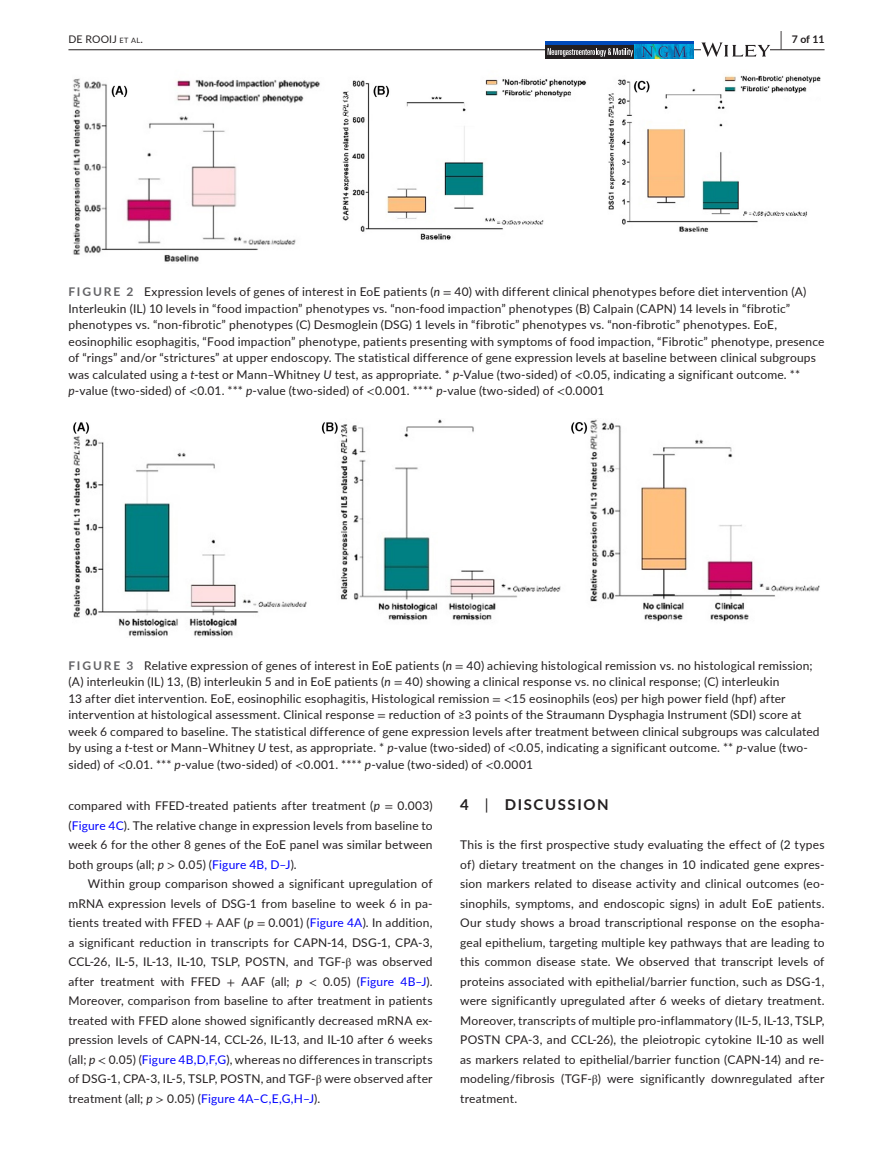
<style>
.page{position:relative;width:893px;height:1174px;background:#fff}
.page>*{position:absolute;margin:0;border:0;box-sizing:border-box;transform-origin:0 0}
.t1{font:700 15px "Lato";letter-spacing:.11em;color:#231f20}
.t2{font:12px/19.5px "Lato";letter-spacing:.015em;color:#231f20;text-align:justify}
.t3{font:10.5px "Lato";letter-spacing:.02em;color:#231f20}
.t4{font:700 10.5px "Lato";color:#231f20}
.s1{font-size:7.35px}
.s2{font-size:19.5px}
.s3{font-weight:700;color:#636366}
.s4{font-style:italic}
.s5{font-family:"STIX"}
.s6{color:#00f}
.s7{font-weight:400}
</style>
<div class="page">
<hr style="left:68px;top:49px;width:756px;height:1px;background:#231f20">
<div style="left:545px;top:41px;width:149px;height:18px;background:#231f20"></div>
<svg style="left:547px;top:48px;width:86px;height:9px"></svg>
<hr style="left:545px;top:41px;width:149px;height:4px;background:#004aba">
<img style="left:635px;top:45px;width:59px;height:14px">
<svg style="left:701px;top:42px;width:69px;height:15px"></svg>
<img style="left:73px;top:75px;width:748px;height:187px">
<img style="left:73px;top:419px;width:747px;height:218px">
<p class="t3" style="left:68px;top:31px;width:76px">DE ROOIJ <span class="s1">et al</span>.</p>
<p class="t4" style="left:780px;top:31px;width:46px"><span class="s2">|</span> 7 of 11</p>
<p class="t2" style="left:68px;top:283px;width:757px;line-height:16.5px;text-align:left"><span class="s3">FIGURE 2</span> Expression levels of genes of interest in EoE patients (<span class="s4">n</span> <span class="s5">=</span> 40) with different clinical phenotypes before diet intervention (A)<br>Interleukin (IL) 10 levels in “food impaction” phenotypes vs. “non-food impaction” phenotypes (B) Calpain (CAPN) 14 levels in “fibrotic” phenotypes vs. “non-fibrotic” phenotypes (C) Desmoglein (DSG) 1 levels in “fibrotic” phenotypes vs. “non-fibrotic” phenotypes. EoE, eosinophilic esophagitis, “Food impaction” phenotype, patients presenting with symptoms of food impaction, “Fibrotic” phenotype, presence of “rings” and/or “strictures” at upper endoscopy. The statistical difference of gene expression levels at baseline between clinical subgroups was calculated using a <span class="s4">t</span>-test or Mann–Whitney <span class="s4">U</span> test, as appropriate. * <span class="s4">p</span>-Value (two-sided) of <span class="s5">&lt;</span>0.05, indicating a significant outcome. ** <span class="s4">p</span>-value (two-sided) of <span class="s5">&lt;</span>0.01. *** <span class="s4">p</span>-value (two-sided) of <span class="s5">&lt;</span>0.001. **** <span class="s4">p</span>-value (two-sided) of <span class="s5">&lt;</span>0.0001</p>
<p class="t2" style="left:68px;top:657px;width:753px;line-height:16.5px;text-align:left"><span class="s3">FIGURE 3</span> Relative expression of genes of interest in EoE patients (<span class="s4">n</span> <span class="s5">=</span> 40) achieving histological remission vs. no histological remission; (A) interleukin (IL) 13, (B) interleukin 5 and in EoE patients (<span class="s4">n</span> <span class="s5">=</span> 40) showing a clinical response vs. no clinical response; (C) interleukin<br>13 after diet intervention. EoE, eosinophilic esophagitis, Histological remission <span class="s5">= &lt;</span>15 eosinophils (eos) per high power field (hpf) after intervention at histological assessment. Clinical response <span class="s5">=</span> reduction of ≥3 points of the Straumann Dysphagia Instrument (SDI) score at week 6 compared to baseline. The statistical difference of gene expression levels after treatment between clinical subgroups was calculated by using a <span class="s4">t</span>-test or Mann–Whitney <span class="s4">U</span> test, as appropriate. * <span class="s4">p</span>-value (two-sided) of <span class="s5">&lt;</span>0.05, indicating a significant outcome. ** <span class="s4">p</span>-value (two&shy;sided) of <span class="s5">&lt;</span>0.01. *** <span class="s4">p</span>-value (two-sided) of <span class="s5">&lt;</span>0.001. **** <span class="s4">p</span>-value (two-sided) of <span class="s5">&lt;</span>0.0001</p>
<p class="t2" style="left:68px;top:795px;width:366px">compared with FFED-treated patients after treatment (<span class="s4">p</span> <span class="s5">=</span> 0.003) (<span class="s6">Figure 4C</span>). The relative change in expression levels from baseline to week 6 for the other 8 genes of the EoE panel was similar between both groups (all; <span class="s4">p</span> <span class="s5">&gt;</span> 0.05) (<span class="s6">Figure 4B, D–J</span>).</p>
<p class="t2" style="left:68px;top:873px;width:366px;text-indent:20px">Within group comparison showed a significant upregulation of mRNA expression levels of DSG-1 from baseline to week 6 in pa&shy;tients treated with FFED <span class="s5">+</span> AAF (<span class="s4">p</span> <span class="s5">=</span> 0.001) (<span class="s6">Figure 4A</span>). In addition, a significant reduction in transcripts for CAPN-14, DSG-1, CPA-3, CCL-26, IL-5, IL-13, IL-10, TSLP, POSTN, and TGF-<span class="s5">β</span> was observed after treatment with FFED <span class="s5">+</span> AAF (all; <span class="s4">p</span> <span class="s5">&lt;</span> 0.05) (<span class="s6">Figure 4B–J</span>).<br>Moreover, comparison from baseline to after treatment in patients treated with FFED alone showed significantly decreased mRNA ex&shy;pression levels of CAPN-14, CCL-26, IL-13, and IL-10 after 6 weeks (all; <span class="s4">p</span> <span class="s5">&lt;</span> 0.05) (<span class="s6">Figure 4B,D,F,G</span>), whereas no differences in transcripts of DSG-1, CPA-3, IL-5, TSLP, POSTN, and TGF-<span class="s5">β</span> were observed after treatment (all; <span class="s4">p</span> <span class="s5">&gt;</span> 0.05) (<span class="s6">Figure 4A–C,E,G,H–J</span>).</p>
<p class="t1" style="left:460px;top:794px;width:150px">4 <span class="s7">|</span> DISCUSSION</p>
<p class="t2" style="left:460px;top:834px;width:366px">This is the first prospective study evaluating the effect of (2 types of) dietary treatment on the changes in 10 indicated gene expres&shy;sion markers related to disease activity and clinical outcomes (eo&shy;sinophils, symptoms, and endoscopic signs) in adult EoE patients.<br>Our study shows a broad transcriptional response on the esopha&shy;geal epithelium, targeting multiple key pathways that are leading to this common disease state. We observed that transcript levels of proteins associated with epithelial/barrier function, such as DSG-1, were significantly upregulated after 6 weeks of dietary treatment.<br>Moreover, transcripts of multiple pro-inflammatory (IL-5, IL-13, TSLP, POSTN CPA-3, and CCL-26), the pleiotropic cytokine IL-10 as well as markers related to epithelial/barrier function (CAPN-14) and re&shy;modeling/fibrosis (TGF-<span class="s5">β</span>) were significantly downregulated after treatment.</p>
</div>
